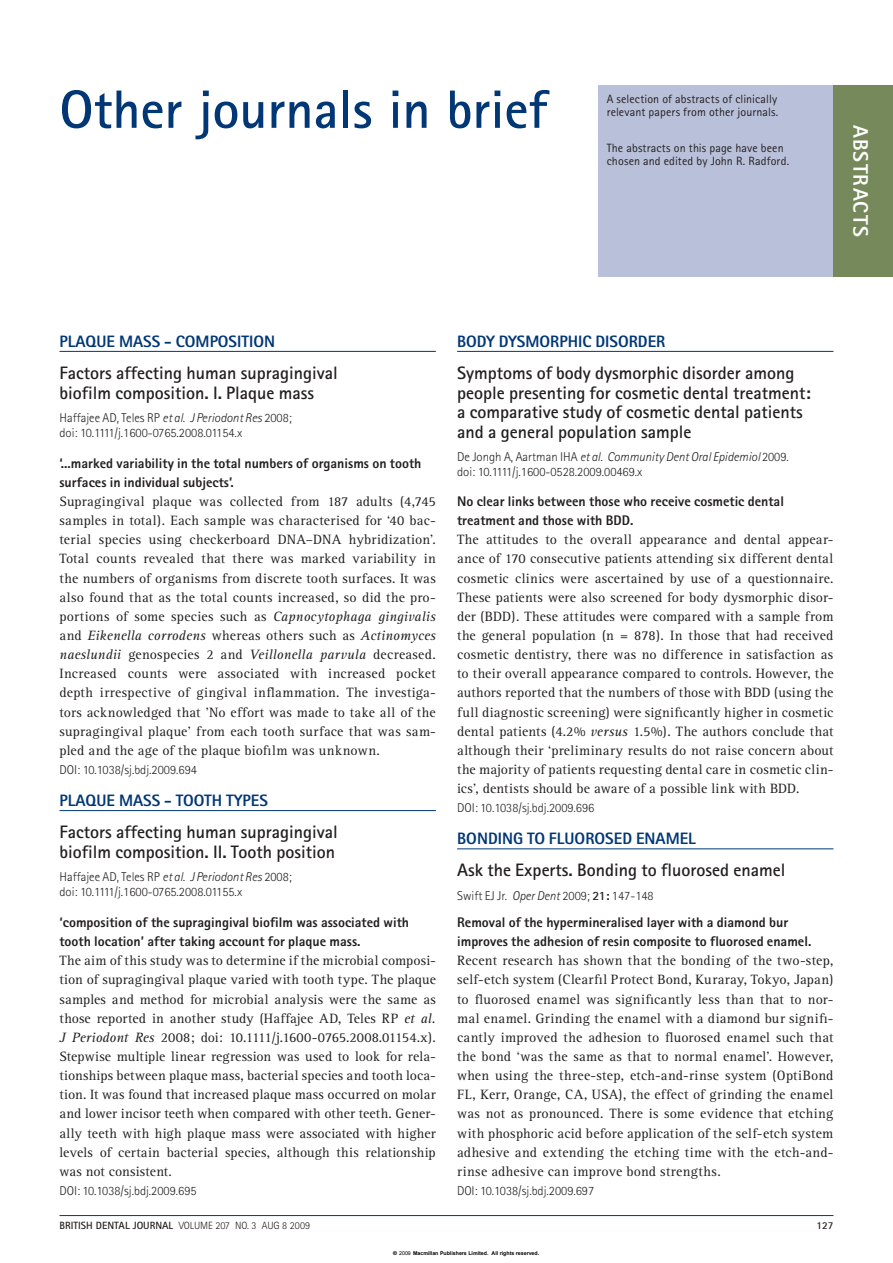
<style>
.page{position:relative;width:893px;height:1263px;background:#fff}
.page>*{position:absolute;margin:0;border:0;box-sizing:border-box;transform-origin:0 0}
.t1{font:700 54px "Rotis Sans Serif";color:#013775}
.t2{font:800 21px "Rotis Sans Serif";letter-spacing:.055em;color:#fff}
.t3{font:700 18px/19.5px "Rotis Sans Serif";color:#231f20}
.t4{font:800 16.5px "Rotis Sans Serif";color:#013775}
.t5{font:13.95px/19.2px "Rotis Serif";letter-spacing:.015em;color:#231f20;text-align:justify}
.t6{font:800 13.95px/19.2px "Rotis Sans Serif";color:#231f20}
.t7{font:300 12.75px/15px "Rotis Sans Serif";color:#231f20}
.t8{font:12px/13.5px "Rotis Sans Serif";letter-spacing:.01em;color:#231f20}
.t9{font:300 10.5px "Rotis Sans Serif";color:#231f20}
.t10{font:700 10.5px "Rotis Sans Serif";color:#231f20}
.t11{font:700 5.25px "Arial";color:#000}
.s1{font-style:italic}
.s2{font-weight:700}
.s3{font-family:"Helvetica"}
.s4{font-weight:400}
</style>
<div class="page">
<div style="left:598px;top:85px;width:295px;height:191px;background:#b9c0d9"></div>
<hr style="left:59px;top:351px;width:377px;height:1px;background:#013775">
<hr style="left:457px;top:848px;width:376px;height:1px;background:#013775">
<hr style="left:59px;top:810px;width:377px;height:1px;background:#013775">
<hr style="left:457px;top:351px;width:376px;height:1px;background:#013775">
<hr style="left:59px;top:1215px;width:774px;height:1px;background:#013775">
<div style="left:833px;top:85px;width:60px;height:191px;background:#76895b"></div>
<h1 class="t1" style="left:59px;top:91px;width:489px">Other journals in brief</h1>
<p class="t8" style="left:607px;top:93px;width:173px">A selection of abstracts of clinically relevant papers from other journals.</p>
<p class="t8" style="left:607px;top:142px;width:184px">The abstracts on this page have been chosen and edited by John R. Radford.</p>
<h2 class="t2" style="left:868px;top:125px;width:114px;rotate:90deg">ABSTRACTS</h2>
<p class="t4" style="left:59px;top:335px;width:217px">PLAQUE MASS - COMPOSITION</p>
<p class="t3" style="left:59px;top:365px;width:280px">Factors affecting human supragingival biofilm composition. I. Plaque mass</p>
<p class="t7" style="left:59px;top:411px;width:234px">Haffajee AD, Teles RP <span class="s1">et al</span>. <span class="s1">J Periodont Res</span> 2008; doi: 10.1111/j.1600-0765.2008.01154.x</p>
<p class="t6" style="left:59px;top:455px;width:363px">‘...marked variability in the total numbers of organisms on tooth surfaces in individual subjects’.</p>
<p class="t5" style="left:59px;top:493px;width:378px">Supragingival plaque was collected from 187 adults (4,745 samples in total). Each sample was characterised for ‘40 bac&shy;terial species using checkerboard DNA–DNA hybridization’.<br>Total counts revealed that there was marked variability in the numbers of organisms from discrete tooth surfaces. It was also found that as the total counts increased, so did the pro&shy;portions of some species such as <span class="s1">Capnocytophaga gingivalis </span>and <span class="s1">Eikenella corrodens</span> whereas others such as <span class="s1">Actinomyces naeslundii</span> genospecies 2 and <span class="s1">Veillonella parvula</span> decreased.<br>Increased counts were associated with increased pocket depth irrespective of gingival inflammation. The investiga&shy;tors acknowledged that ’No effort was made to take all of the supragingival plaque’ from each tooth surface that was sam&shy;pled and the age of the plaque biofilm was unknown.</p>
<p class="t7" style="left:59px;top:763px;width:139px">DOI: 10.1038/sj.bdj.2009.694</p>
<p class="t4" style="left:59px;top:795px;width:210px">PLAQUE MASS - TOOTH TYPES</p>
<p class="t3" style="left:59px;top:824px;width:280px">Factors affecting human supragingival biofilm composition. II. Tooth position</p>
<p class="t7" style="left:59px;top:871px;width:234px">Haffajee AD, Teles RP <span class="s1">et al. J Periodont Res</span> 2008; doi: 10.1111/j.1600-0765.2008.01155.x</p>
<p class="t6" style="left:59px;top:914px;width:351px">‘composition of the supragingival biofilm was associated with tooth location’ after taking account for plaque mass.</p>
<p class="t5" style="left:59px;top:952px;width:378px">The aim of this study was to determine if the microbial composi&shy;tion of supragingival plaque varied with tooth type. The plaque samples and method for microbial analysis were the same as those reported in another study (Haffajee AD, Teles RP <span class="s1">et al.<br>J Periodont Res</span> 2008; doi: 10.1111/j.1600-0765.2008.01154.x).<br>Stepwise multiple linear regression was used to look for rela&shy;tionships between plaque mass, bacterial species and tooth loca&shy;tion. It was found that increased plaque mass occurred on molar and lower incisor teeth when compared with other teeth. Gener&shy;ally teeth with high plaque mass were associated with higher levels of certain bacterial species, although this relationship was not consistent.</p>
<p class="t7" style="left:59px;top:1184px;width:139px">DOI: 10.1038/sj.bdj.2009.695</p>
<p class="t4" style="left:457px;top:335px;width:210px">BODY DYSMORPHIC DISORDER</p>
<p class="t3" style="left:457px;top:365px;width:355px">Symptoms of body dysmorphic disorder among people presenting for cosmetic dental treatment: a comparative study of cosmetic dental patients and a general population sample</p>
<p class="t7" style="left:457px;top:450px;width:333px">De Jongh A, Aartman IHA <span class="s1">et al. Community Dent Oral Epidemiol</span> 2009. doi: 10.1111/j.1600-0528.2009.00469.x</p>
<p class="t6" style="left:457px;top:493px;width:328px">No clear links between those who receive cosmetic dental treatment and those with BDD.</p>
<p class="t5" style="left:457px;top:531px;width:378px">The attitudes to the overall appearance and dental appear&shy;ance of 170 consecutive patients attending six different dental cosmetic clinics were ascertained by use of a questionnaire.<br>These patients were also screened for body dysmorphic disor&shy;der (BDD). These attitudes were compared with a sample from the general population (n = 878). In those that had received cosmetic dentistry, there was no difference in satisfaction as to their overall appearance compared to controls. However, the authors reported that the numbers of those with BDD (using the full diagnostic screening) were significantly higher in cosmetic dental patients (4.2% <span class="s1">versus</span> 1.5%). The authors conclude that although their ‘preliminary results do not raise concern about the majority of patients requesting dental care in cosmetic clin&shy;ics’, dentists should be aware of a possible link with BDD.</p>
<p class="t7" style="left:457px;top:802px;width:139px">DOI: 10.1038/sj.bdj.2009.696</p>
<p class="t4" style="left:457px;top:833px;width:240px">BONDING TO FLUOROSED ENAMEL</p>
<p class="t3" style="left:457px;top:862px;width:330px">Ask the Experts. Bonding to fluorosed enamel</p>
<p class="t7" style="left:457px;top:889px;width:198px">Swift EJ Jr. <span class="s1">Oper Dent</span> 2009; <span class="s2">21:</span> 147-148</p>
<p class="t6" style="left:457px;top:914px;width:356px">Removal of the hypermineralised layer with a diamond bur improves the adhesion of resin composite to fluorosed enamel.</p>
<p class="t5" style="left:457px;top:952px;width:378px">Recent research has shown that the bonding of the two-step, self-etch system (Clearfil Protect Bond, Kuraray, Tokyo, Japan) to fluorosed enamel was significantly less than that to nor&shy;mal enamel. Grinding the enamel with a diamond bur signifi&shy;cantly improved the adhesion to fluorosed enamel such that the bond ‘was the same as that to normal enamel’. However, when using the three-step, etch-and-rinse system (OptiBond FL, Kerr, Orange, CA, USA), the effect of grinding the enamel was not as pronounced. There is some evidence that etching with phosphoric acid before application of the self-etch system adhesive and extending the etching time with the etch-and&shy;rinse adhesive can improve bond strengths.</p>
<p class="t7" style="left:457px;top:1184px;width:139px">DOI: 10.1038/sj.bdj.2009.697</p>
<p class="t9" style="left:59px;top:1221px;width:252px"><span class="s2">BRITISH DENTAL JOURNAL</span> VOLUME 207 NO. 3 AUG 8 2009</p>
<p class="t10" style="left:816px;top:1221px;width:18px">127</p>
<p class="t11" style="left:393px;top:1250px;width:148px"><span class="s3">©</span> <span class="s4">2009</span> Macmillan Publishers Limited. All rights reserved.</p>
</div>
